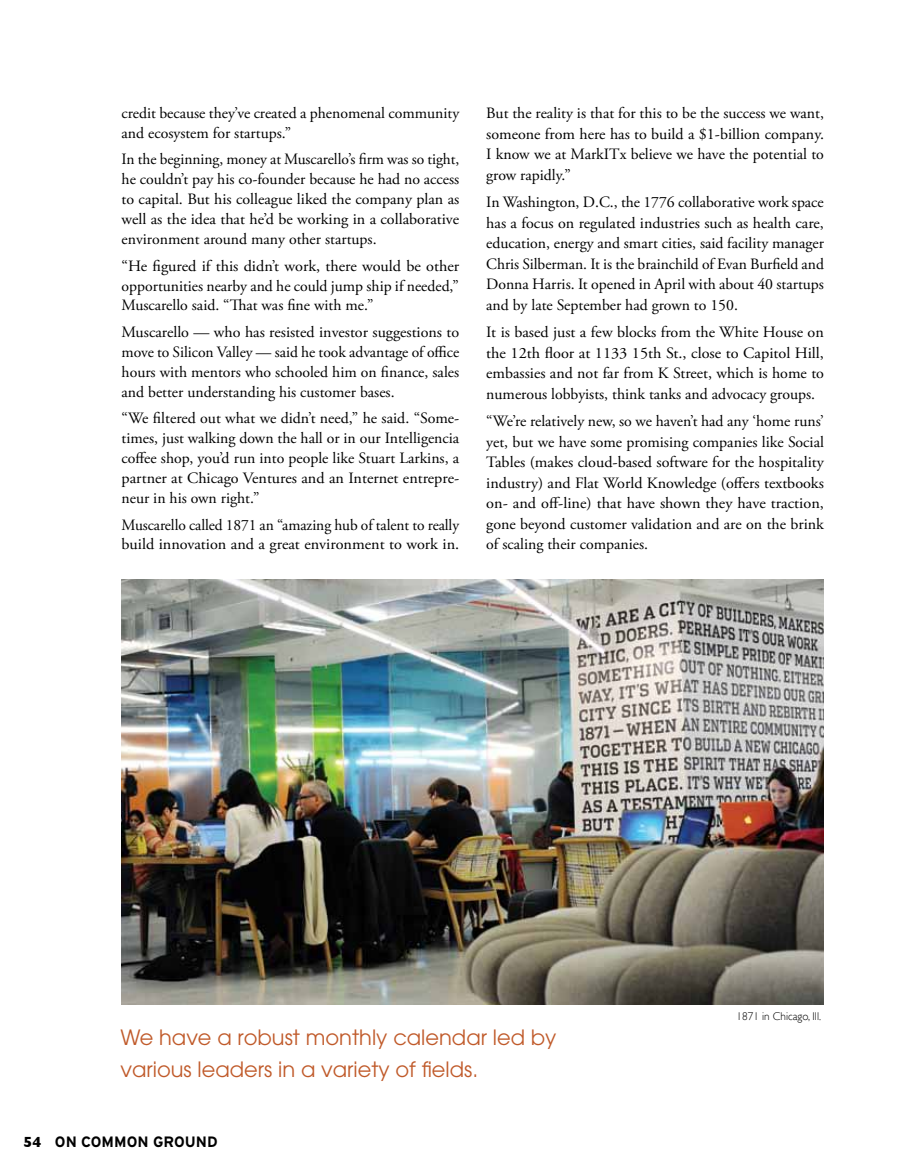
<style>
.page{position:relative;width:905px;height:1175px;background:#fff}
.page>*{position:absolute;margin:0;border:0;box-sizing:border-box;transform-origin:0 0}
.t1{font:21px/31.5px "Avant Garde";color:#c05a2a}
.t2{font:15.75px/20.5px "Adobe Garamond Pro";color:#000;text-align:justify}
.t3{font:700 15px "Interstate";color:#000}
.t4{font:300 11.25px "Gill Sans";color:#000}
.s1{font-family:"Gill Sans"}
</style>
<div class="page">
<img style="left:122px;top:579px;width:702px;height:425px">
<p class="t2" style="left:122px;top:104px;width:339px;line-height:19.8px">credit because they’ve created a phenomenal community and ecosystem for startups.”</p>
<p class="t2" style="left:122px;top:150px;width:339px;line-height:19.8px">In the beginning, money at Muscarello’s firm was so tight, he couldn’t pay his co-founder because he had no access to capital. But his colleague liked the company plan as well as the idea that he’d be working in a collaborative environment around many other startups.</p>
<p class="t2" style="left:122px;top:256px;width:339px;line-height:19.8px">“He figured if this didn’t work, there would be other opportunities nearby and he could jump ship if needed,” Muscarello said. “That was fine with me.”</p>
<p class="t2" style="left:122px;top:323px;width:339px;line-height:20px">Muscarello — who has resisted investor suggestions to move to Silicon Valley — said he took advantage of office hours with mentors who schooled him on finance, sales and better understanding his customer bases.</p>
<p class="t2" style="left:122px;top:409px;width:339px;line-height:19.8px">“We filtered out what we didn’t need,” he said. “Some&shy;times, just walking down the hall or in our Intelligencia coffee shop, you’d run into people like Stuart Larkins, a partner at Chicago Ventures and an Internet entrepre&shy;neur in his own right.”</p>
<p class="t2" style="left:122px;top:515px;width:339px;line-height:19.8px">Muscarello called 1871 an “amazing hub of talent to really build innovation and a great environment to work in.</p>
<p class="t2" style="left:486px;top:103px;width:339px">But the reality is that for this to be the success we want, someone from here has to build a $1-billion company.<br>I know we at MarkITx believe we have the potential to grow rapidly.”</p>
<p class="t2" style="left:486px;top:192px;width:339px">In Washington, D.C., the 1776 collaborative work space has a focus on regulated industries such as health care, education, energy and smart cities, said facility manager Chris Silberman. It is the brainchild of Evan Burfield and Donna Harris. It opened in April with about 40 startups and by late September had grown to 150.</p>
<p class="t2" style="left:486px;top:322px;width:339px">It is based just a few blocks from the White House on the 12th floor at 1133 15th St., close to Capitol Hill, embassies and not far from K Street, which is home to numerous lobbyists, think tanks and advocacy groups.</p>
<p class="t2" style="left:486px;top:411px;width:339px">“We’re relatively new, so we haven’t had any ‘home runs’ yet, but we have some promising companies like Social Tables (makes cloud-based software for the hospitality industry) and Flat World Knowledge (offers textbooks on- and off-line) that have shown they have traction, gone beyond customer validation and are on the brink of scaling their companies.</p>
<p class="t4" style="left:736px;top:1009px;width:86px">1871 in Chicago, Ill.</p>
<p class="t1" style="left:120px;top:1021px;width:437px">We have a robust monthly calendar led by various leaders in a variety of fields.</p>
<p class="t3" style="left:23px;top:1133px;width:196px"><span class="s1">54</span> ON COMMON GROUND</p>
</div>
